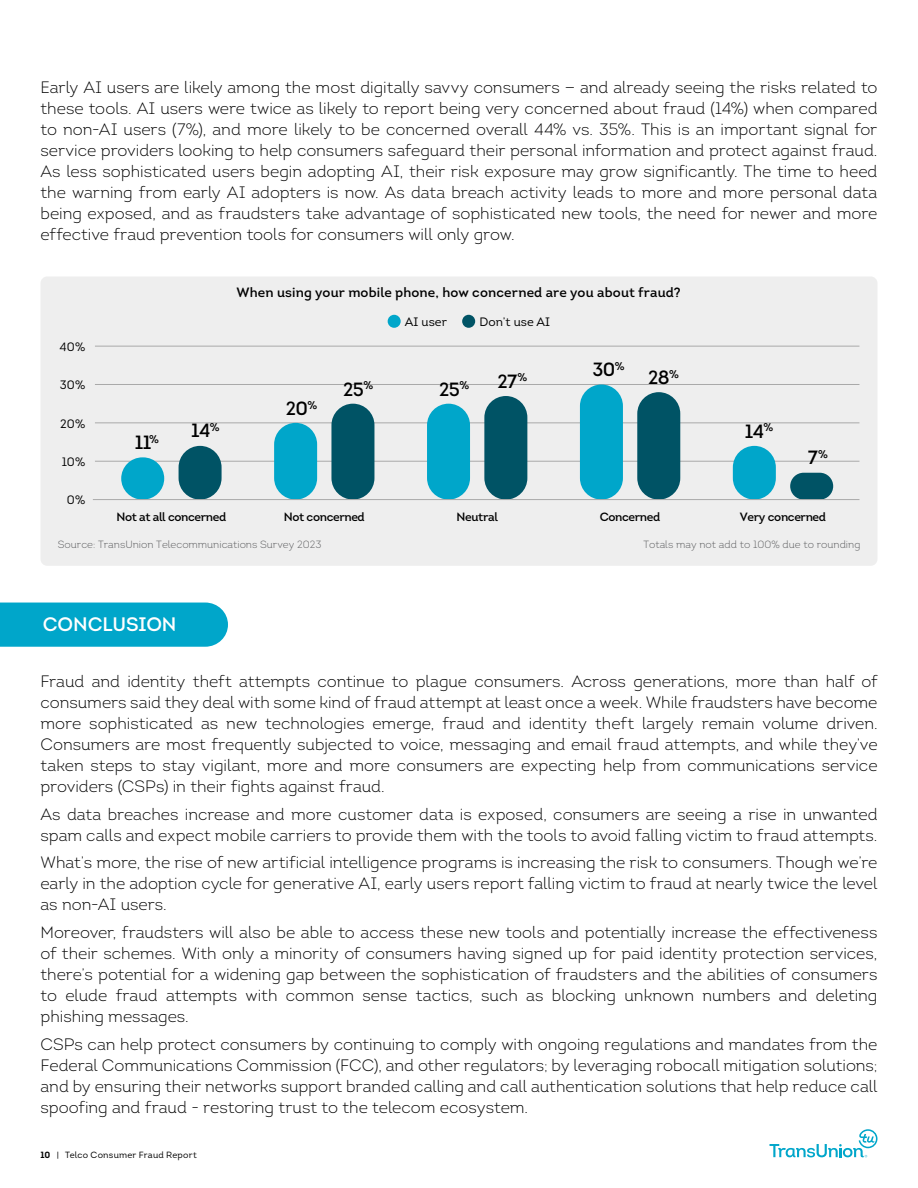
<style>
.page{position:relative;width:918px;height:1188px;background:#fff}
.page>*{position:absolute;margin:0;border:0;box-sizing:border-box;transform-origin:0 0}
.t1{font:19.5px "Intro Semi Bold Caps";color:#fff}
.t2{font:600 19.2px "Intro";letter-spacing:-.03em;color:#000}
.t3{font:300 16.5px/21px "Intro";color:#000;text-align:justify}
.t4{font:600 13.5px "Intro";letter-spacing:.01em;color:#000}
.t5{font:12.15px "Intro";color:#000}
.t6{font:600 12px "Intro";letter-spacing:-.03em;color:#000}
.t7{font:300 10.5px "Intro";color:#58595b}
.t8{font:9px "Intro";letter-spacing:.02em;color:#000}
.s1{font-weight:700}
</style>
<div class="page">
<svg style="left:770px;top:1129px;width:108px;height:29px"></svg>
<div style="left:40px;top:276px;width:838px;height:290px;background:#eee;border-radius:7px"></div>
<hr style="left:95px;top:461px;width:764px;height:1px;background:#a9a9a9">
<hr style="left:95px;top:423px;width:764px;height:1px;background:#a9a9a9">
<hr style="left:95px;top:384px;width:764px;height:1px;background:#a9a9a9">
<hr style="left:95px;top:346px;width:764px;height:1px;background:#a9a9a9">
<div style="left:179px;top:446px;width:43px;height:54px;background:#005365;border-radius:22px"></div>
<div style="left:331px;top:404px;width:43px;height:96px;background:#005365;border-radius:22px"></div>
<div style="left:484px;top:396px;width:43px;height:104px;background:#005365;border-radius:22px"></div>
<div style="left:637px;top:392px;width:43px;height:108px;background:#005365;border-radius:22px"></div>
<svg style="left:790px;top:473px;width:43px;height:26px"></svg>
<svg style="left:121px;top:457px;width:43px;height:42px"></svg>
<div style="left:274px;top:423px;width:43px;height:77px;background:#00a6ca;border-radius:22px"></div>
<div style="left:427px;top:404px;width:43px;height:96px;background:#00a6ca;border-radius:22px"></div>
<div style="left:580px;top:384px;width:43px;height:116px;background:#00a6ca;border-radius:22px"></div>
<div style="left:733px;top:446px;width:43px;height:54px;background:#00a6ca;border-radius:22px"></div>
<div style="left:388px;top:315px;width:13px;height:13px;background:#00a6ca;border-radius:50%"></div>
<div style="left:462px;top:315px;width:13px;height:13px;background:#005365;border-radius:50%"></div>
<hr style="left:93px;top:499px;width:766px;height:1px;background:#a9a9a9">
<div style="left:0;top:603px;width:228px;height:44px;background:#00a6ca"></div>
<p class="t3" style="left:40px;top:77px;width:839px">Early AI users are likely among the most digitally savvy consumers — and already seeing the risks related to these tools. AI users were twice as likely to report being very concerned about fraud (14%) when compared to non-AI users (7%), and more likely to be concerned overall 44% vs. 35%. This is an important signal for service providers looking to help consumers safeguard their personal information and protect against fraud.<br>As less sophisticated users begin adopting AI, their risk exposure may grow significantly. The time to heed the warning from early AI adopters is now. As data breach activity leads to more and more personal data being exposed, and as fraudsters take advantage of sophisticated new tools, the need for newer and more effective fraud prevention tools for consumers will only grow.</p>
<p class="t4" style="left:236px;top:284px;width:446px">When using your mobile phone, how concerned are you about fraud?</p>
<p class="t5" style="left:60px;top:339px;width:27px">40%</p>
<p class="t5" style="left:60px;top:378px;width:27px">30%</p>
<p class="t5" style="left:60px;top:416px;width:27px">20%</p>
<p class="t5" style="left:62px;top:454px;width:25px">10%</p>
<p class="t5" style="left:67px;top:493px;width:20px">0%</p>
<p class="t2" style="left:135px;top:430px;width:26px">11<sup>%</sup></p>
<p class="t2" style="left:191px;top:419px;width:30px">14<sup>%</sup></p>
<p class="t2" style="left:286px;top:396px;width:33px">20<sup>%</sup></p>
<p class="t5" style="left:405px;top:314px;width:43px">AI user</p>
<p class="t5" style="left:479px;top:314px;width:72px">Don’t use AI</p>
<p class="t2" style="left:343px;top:377px;width:32px">25<sup>%</sup></p>
<p class="t2" style="left:439px;top:377px;width:32px">25<sup>%</sup></p>
<p class="t2" style="left:498px;top:369px;width:31px">27<sup>%</sup></p>
<p class="t2" style="left:592px;top:357px;width:34px">30<sup>%</sup></p>
<p class="t2" style="left:648px;top:365px;width:32px">28<sup>%</sup></p>
<p class="t2" style="left:745px;top:419px;width:30px">14<sup>%</sup></p>
<p class="t2" style="left:808px;top:446px;width:22px">7<sup>%</sup></p>
<p class="t6" style="left:116px;top:509px;width:111px">Not at all concerned</p>
<p class="t6" style="left:284px;top:509px;width:83px">Not concerned</p>
<p class="t6" style="left:457px;top:509px;width:43px">Neutral</p>
<p class="t6" style="left:600px;top:509px;width:62px">Concerned</p>
<p class="t6" style="left:740px;top:509px;width:88px">Very concerned</p>
<p class="t7" style="left:58px;top:538px;width:265px">Source: TransUnion Telecommunications Survey 2023</p>
<p class="t7" style="left:643px;top:538px;width:218px">Totals may not add to 100% due to rounding</p>
<p class="t1" style="left:43px;top:612px;width:135px">CONCLUSION</p>
<p class="t3" style="left:40px;top:671px;width:839px">Fraud and identity theft attempts continue to plague consumers. Across generations, more than half of consumers said they deal with some kind of fraud attempt at least once a week. While fraudsters have become more sophisticated as new technologies emerge, fraud and identity theft largely remain volume driven.<br>Consumers are most frequently subjected to voice, messaging and email fraud attempts, and while they’ve taken steps to stay vigilant, more and more consumers are expecting help from communications service providers (CSPs) in their fights against fraud.</p>
<p class="t3" style="left:40px;top:803px;width:839px">As data breaches increase and more customer data is exposed, consumers are seeing a rise in unwanted spam calls and expect mobile carriers to provide them with the tools to avoid falling victim to fraud attempts.</p>
<p class="t3" style="left:40px;top:852px;width:839px">What’s more, the rise of new artificial intelligence programs is increasing the risk to consumers. Though we’re early in the adoption cycle for generative AI, early users report falling victim to fraud at nearly twice the level as non-AI users.</p>
<p class="t3" style="left:40px;top:922px;width:839px">Moreover, fraudsters will also be able to access these new tools and potentially increase the effectiveness of their schemes. With only a minority of consumers having signed up for paid identity protection services, there’s potential for a widening gap between the sophistication of fraudsters and the abilities of consumers to elude fraud attempts with common sense tactics, such as blocking unknown numbers and deleting phishing messages.</p>
<p class="t3" style="left:40px;top:1034px;width:839px">CSPs can help protect consumers by continuing to comply with ongoing regulations and mandates from the Federal Communications Commission (FCC), and other regulators; by leveraging robocall mitigation solutions; and by ensuring their networks support branded calling and call authentication solutions that help reduce call spoofing and fraud - restoring trust to the telecom ecosystem.</p>
<p class="t8" style="left:40px;top:1149px;width:158px"><span class="s1">10</span> | Telco Consumer Fraud Report</p>
</div>
